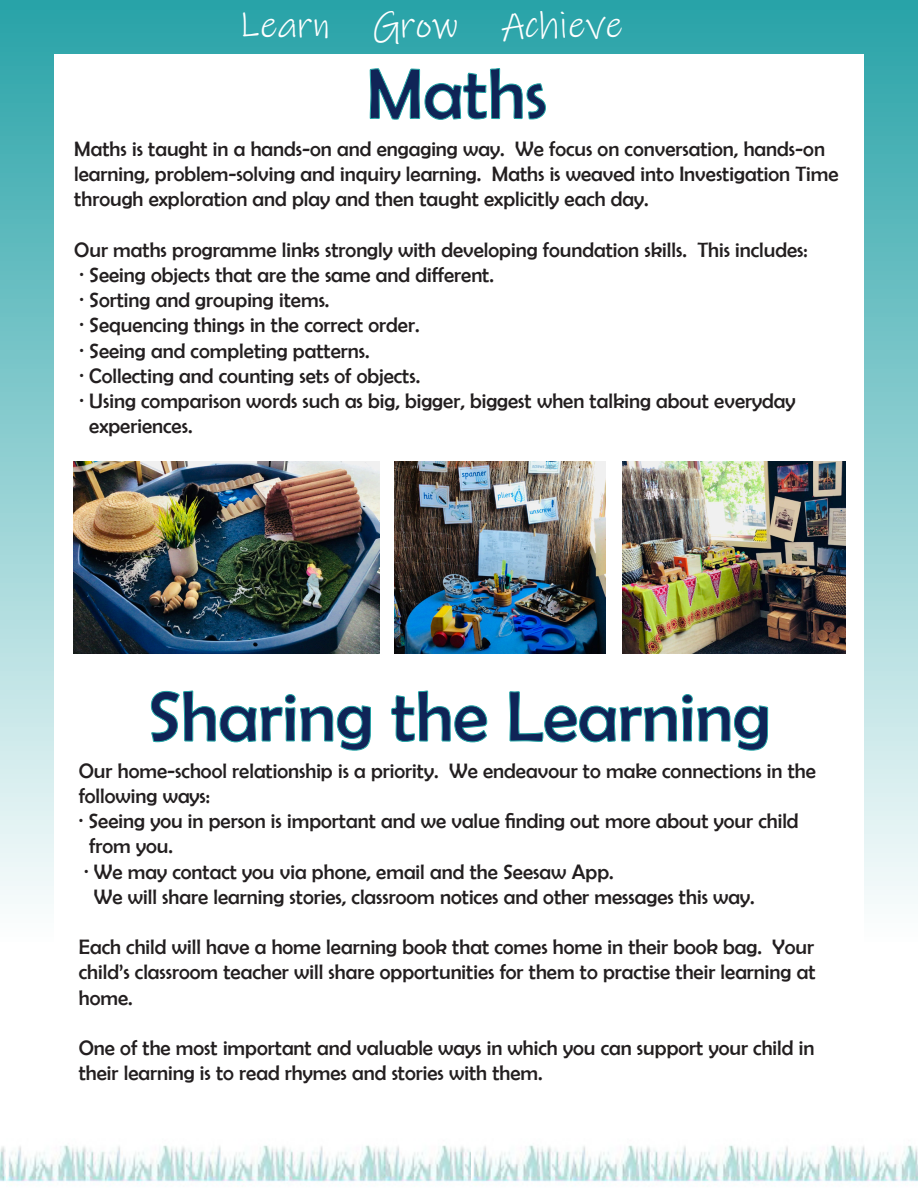
<style>
.page{position:relative;width:918px;height:1188px;background:#fff}
.page>*{position:absolute;margin:0;border:0;box-sizing:border-box;transform-origin:0 0}
.t1{font:72px "Berlin Sans FB";color:#102457}
.t2{font:37.5px "Ink Free";color:#fff}
.t3{font:21px/25.2px "Berlin Sans FB";color:#231f20}
</style>
<div class="page">
<div style="left:0;top:0;width:918px;height:1188px;background:linear-gradient(to bottom,#2ca4a9,#fff)"></div>
<div style="left:54px;top:54px;width:810px;height:1080px;background:#fff"></div>
<svg style="left:369px;top:68px;width:177px;height:52px"></svg>
<svg style="left:151px;top:690px;width:220px;height:61px"></svg>
<svg style="left:391px;top:690px;width:97px;height:53px"></svg>
<svg style="left:509px;top:691px;width:259px;height:60px"></svg>
<img style="left:0;top:1115px;width:6px;height:73px">
<img style="left:6px;top:1115px;width:912px;height:73px">
<img style="left:74px;top:462px;width:305px;height:191px">
<img style="left:394px;top:462px;width:211px;height:191px">
<img style="left:622px;top:462px;width:224px;height:191px">
<p class="t2" style="left:238px;top:3px;width:386px">Learn Grow Achieve</p>
<p class="t1" style="left:367px;top:54px;width:182px">Maths</p>
<p class="t3" style="left:74px;top:136px;width:766px">Maths is taught in a hands-on and engaging way. We focus on conversation, hands-on learning, problem-solving and inquiry learning. Maths is weaved into Investigation Time through exploration and play and then taught explicitly each day.</p>
<p class="t3" style="left:74px;top:237px;width:735px">Our maths programme links strongly with developing foundation skills. This includes:</p>
<p class="t3" style="left:80px;top:262px;width:416px">· Seeing objects that are the same and different.</p>
<p class="t3" style="left:80px;top:287px;width:251px">· Sorting and grouping items.</p>
<p class="t3" style="left:80px;top:313px;width:342px">· Sequencing things in the correct order.</p>
<p class="t3" style="left:80px;top:338px;width:292px">· Seeing and completing patterns.</p>
<p class="t3" style="left:80px;top:363px;width:342px">· Collecting and counting sets of objects.</p>
<p class="t3" style="left:80px;top:388px;width:717px">· Using comparison words such as big, bigger, biggest when talking about everyday</p>
<p class="t3" style="left:89px;top:413px;width:105px">experiences.</p>
<p class="t1" style="left:147px;top:676px;width:625px">Sharing the Learning</p>
<p class="t3" style="left:79px;top:758px;width:739px">Our home-school relationship is a priority. We endeavour to make connections in the following ways:</p>
<p class="t3" style="left:79px;top:808px;width:721px">· Seeing you in person is important and we value finding out more about your child</p>
<p class="t3" style="left:89px;top:834px;width:85px">from you.</p>
<p class="t3" style="left:84px;top:859px;width:531px">· We may contact you via phone, email and the Seesaw App.</p>
<p class="t3" style="left:94px;top:884px;width:662px">We will share learning stories, classroom notices and other messages this way.</p>
<p class="t3" style="left:79px;top:934px;width:738px;text-align:justify">Each child will have a home learning book that comes home in their book bag. Your child’s classroom teacher will share opportunities for them to practise their learning at home.</p>
<p class="t3" style="left:79px;top:1035px;width:737px">One of the most important and valuable ways in which you can support your child in their learning is to read rhymes and stories with them.</p>
</div>
